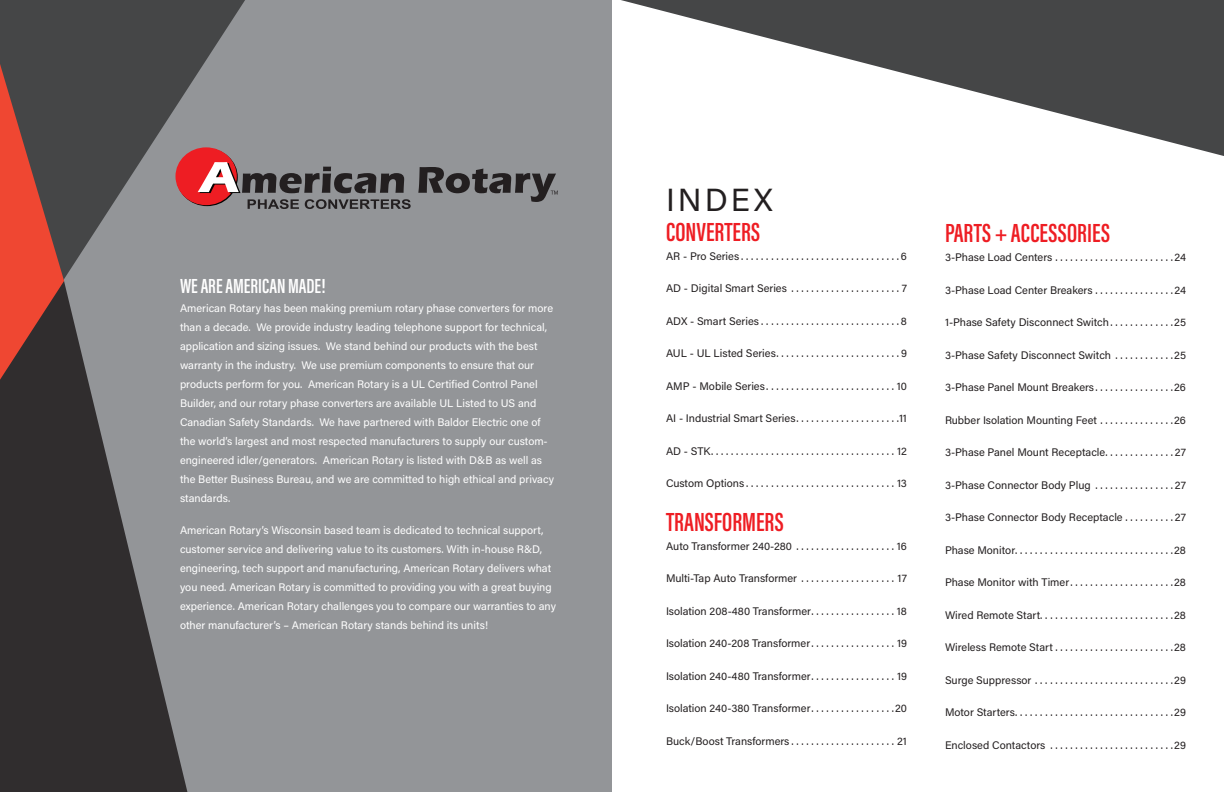
<style>
.page{position:relative;width:1224px;height:792px;background:#fff}
.page>*{position:absolute;margin:0;border:0;box-sizing:border-box;transform-origin:0 0}
.t1{font:32px "Acumin Pro";letter-spacing:.095em;color:#231f20}
.t2{font:600 27px "Acumin Pro Extra Cond";color:#ee1d23}
.t3{font:600 21px "Acumin Pro Extra Cond";color:#fff}
.t4{font:11px "Acumin Pro";color:#231f20}
.t5{font:11px/19px "Acumin Pro";color:#fff}
</style>
<div class="page">
<svg style="left:621px;top:0;width:603px;height:156px"></svg>
<div style="left:0;top:0;width:612px;height:792px;background:#939598"></div>
<svg style="left:0;top:378px;width:188px;height:414px;fill:#302d2e"></svg>
<svg style="left:0;top:0;width:245px;height:378px"></svg>
<svg style="left:0;top:64px;width:64px;height:316px;background:#964238"></svg>
<div style="left:176px;top:147px;width:61px;height:58px;background:#ee1d23;border-radius:50%"></div>
<svg style="left:198px;top:162px;width:206px;height:31px"></svg>
<svg style="left:248px;top:199px;width:51px;height:10px"></svg>
<svg style="left:305px;top:199px;width:106px;height:10px"></svg>
<svg style="left:418px;top:167px;width:140px;height:35px"></svg>
<h3 class="t3" style="left:180px;top:273px;width:147px">WE ARE AMERICAN MADE!</h3>
<p class="t5" style="left:180px;top:298px;width:376px">American Rotary has been making premium rotary phase converters for more than a decade. We provide industry leading telephone support for technical, application and sizing issues. We stand behind our products with the best warranty in the industry. We use premium components to ensure that our products perform for you. American Rotary is a UL Certified Control Panel Builder, and our rotary phase converters are available UL Listed to US and Canadian Safety Standards. We have partnered with Baldor Electric one of the world’s largest and most respected manufacturers to supply our custom&shy;engineered idler/generators. American Rotary is listed with D&amp;B as well as the Better Business Bureau, and we are committed to high ethical and privacy standards.</p>
<p class="t5" style="left:180px;top:520px;width:377px">American Rotary’s Wisconsin based team is dedicated to technical support, customer service and delivering value to its customers. With in-house R&amp;D, engineering, tech support and manufacturing, American Rotary delivers what you need. American Rotary is committed to providing you with a great buying experience. American Rotary challenges you to compare our warranties to any other manufacturer’s – American Rotary stands behind its units!</p>
<h1 class="t1" style="left:666px;top:177px;width:108px">INDEX</h1>
<h2 class="t2" style="left:666px;top:215px;width:96px">CONVERTERS</h2>
<p class="t4" style="left:666px;top:248px;width:242px">AR - Pro Series . . . . . . . . . . . . . . . . . . . . . . . . . . . . . . . 6</p>
<p class="t4" style="left:666px;top:281px;width:242px">AD - Digital Smart Series . . . . . . . . . . . . . . . . . . . . . . 7</p>
<p class="t4" style="left:666px;top:313px;width:242px">ADX - Smart Series . . . . . . . . . . . . . . . . . . . . . . . . . . . 8</p>
<p class="t4" style="left:666px;top:346px;width:242px">AUL - UL Listed Series . . . . . . . . . . . . . . . . . . . . . . . . 9</p>
<p class="t4" style="left:666px;top:378px;width:242px">AMP - Mobile Series . . . . . . . . . . . . . . . . . . . . . . . . . . 10</p>
<p class="t4" style="left:666px;top:411px;width:242px">AI - Industrial Smart Series . . . . . . . . . . . . . . . . . . . . 11</p>
<p class="t4" style="left:666px;top:443px;width:242px">AD - STK . . . . . . . . . . . . . . . . . . . . . . . . . . . . . . . . . . . . . 12</p>
<p class="t4" style="left:666px;top:476px;width:242px">Custom Options . . . . . . . . . . . . . . . . . . . . . . . . . . . . . . 13</p>
<h2 class="t2" style="left:666px;top:505px;width:119px">TRANSFORMERS</h2>
<p class="t4" style="left:666px;top:538px;width:242px">Auto Transformer 240-280 . . . . . . . . . . . . . . . . . . . . 16</p>
<p class="t4" style="left:666px;top:571px;width:242px">Multi-Tap Auto Transformer . . . . . . . . . . . . . . . . . . . 17</p>
<p class="t4" style="left:666px;top:603px;width:242px">Isolation 208-480 Transformer . . . . . . . . . . . . . . . . . 18</p>
<p class="t4" style="left:666px;top:636px;width:242px">Isolation 240-208 Transformer . . . . . . . . . . . . . . . . . 19</p>
<p class="t4" style="left:666px;top:668px;width:242px">Isolation 240-480 Transformer . . . . . . . . . . . . . . . . . 19</p>
<p class="t4" style="left:666px;top:701px;width:242px">Isolation 240-380 Transformer . . . . . . . . . . . . . . . . 20</p>
<p class="t4" style="left:666px;top:733px;width:242px">Buck/Boost Transformers . . . . . . . . . . . . . . . . . . . . . 21</p>
<h2 class="t2" style="left:945px;top:217px;width:167px">PARTS + ACCESSORIES</h2>
<p class="t4" style="left:945px;top:250px;width:243px">3-Phase Load Centers . . . . . . . . . . . . . . . . . . . . . . . 24</p>
<p class="t4" style="left:945px;top:282px;width:242px">3-Phase Load Center Breakers . . . . . . . . . . . . . . . 24</p>
<p class="t4" style="left:945px;top:315px;width:242px">1-Phase Safety Disconnect Switch . . . . . . . . . . . . 25</p>
<p class="t4" style="left:945px;top:347px;width:242px">3-Phase Safety Disconnect Switch . . . . . . . . . . . 25</p>
<p class="t4" style="left:945px;top:380px;width:242px">3-Phase Panel Mount Breakers . . . . . . . . . . . . . . . 26</p>
<p class="t4" style="left:945px;top:412px;width:242px">Rubber Isolation Mounting Feet . . . . . . . . . . . . . . 26</p>
<p class="t4" style="left:945px;top:445px;width:242px">3-Phase Panel Mount Receptacle . . . . . . . . . . . . . 27</p>
<p class="t4" style="left:945px;top:477px;width:242px">3-Phase Connector Body Plug . . . . . . . . . . . . . . . 27</p>
<p class="t4" style="left:945px;top:510px;width:242px">3-Phase Connector Body Receptacle . . . . . . . . . 27</p>
<p class="t4" style="left:945px;top:542px;width:242px">Phase Monitor . . . . . . . . . . . . . . . . . . . . . . . . . . . . . . . 28</p>
<p class="t4" style="left:945px;top:575px;width:242px">Phase Monitor with Timer . . . . . . . . . . . . . . . . . . . . 28</p>
<p class="t4" style="left:945px;top:607px;width:242px">Wired Remote Start . . . . . . . . . . . . . . . . . . . . . . . . . . 28</p>
<p class="t4" style="left:945px;top:640px;width:242px">Wireless Remote Start . . . . . . . . . . . . . . . . . . . . . . . 28</p>
<p class="t4" style="left:945px;top:672px;width:243px">Surge Suppressor . . . . . . . . . . . . . . . . . . . . . . . . . . . 29</p>
<p class="t4" style="left:945px;top:705px;width:242px">Motor Starters . . . . . . . . . . . . . . . . . . . . . . . . . . . . . . . 29</p>
<p class="t4" style="left:945px;top:737px;width:243px">Enclosed Contactors . . . . . . . . . . . . . . . . . . . . . . . . 29</p>
</div>
